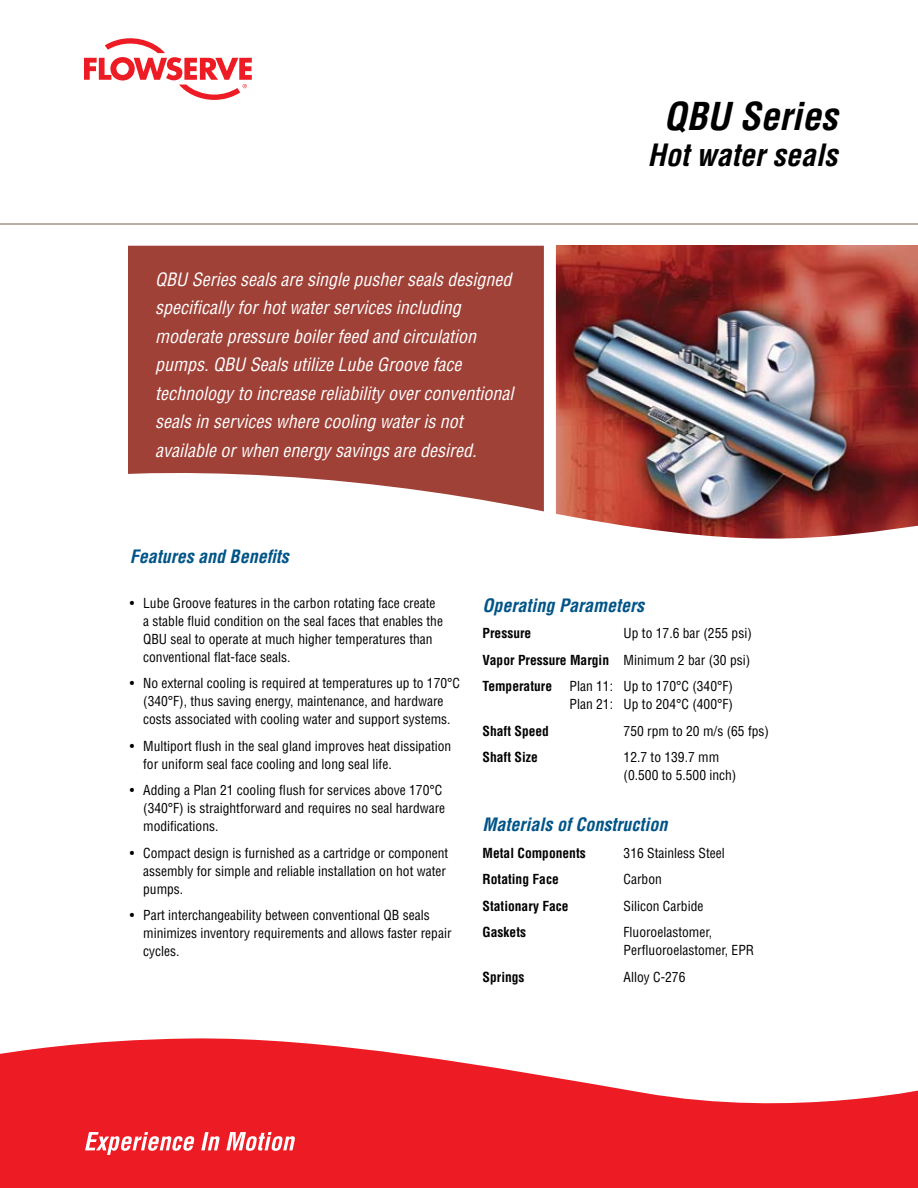
<style>
.page{position:relative;width:918px;height:1188px;background:#fff}
.page>*{position:absolute;margin:0;border:0;box-sizing:border-box;transform-origin:0 0}
.t1{font:italic 700 condensed 37.5px "Helvetica LT Std";color:#000}
.t2{font:italic 700 condensed 30px "Helvetica LT Std";color:#000}
.t3{font:italic condensed 18px/28.5px "Helvetica LT Std";color:#fff}
.t4{font:italic 700 condensed 18px "Helvetica LT Std";color:#005487}
.t5{font:condensed 13.5px/18px "Helvetica LT Std";color:#000}
.t6{font:700 condensed 13.5px "Helvetica LT Std";color:#000}
.s1{font-weight:700}
</style>
<div class="page">
<div style="left:128px;top:246px;width:416px;height:226px;background:#a04137"></div>
<img style="left:556px;top:246px;width:362px;height:226px">
<hr style="left:0;top:223px;width:918px;height:2px;background:#a1958b">
<svg style="left:128px;top:472px;width:790px;height:67px"></svg>
<div style="left:544px;top:232px;width:12px;height:307px;background:#fff"></div>
<svg style="left:84px;top:38px;width:168px;height:62px"></svg>
<svg style="left:0;top:1038px;width:918px;height:150px;fill:#ed1c24"></svg>
<svg style="left:85px;top:1132px;width:110px;height:23px"></svg>
<svg style="left:201px;top:1132px;width:19px;height:18px"></svg>
<svg style="left:226px;top:1132px;width:69px;height:19px"></svg>
<p class="t3" style="left:155px;top:265px;width:360px">QBU Series seals are single pusher seals designed specifically for hot water services including moderate pressure boiler feed and circulation pumps. QBU Seals utilize Lube Groove face technology to increase reliability over conventional seals in services where cooling water is not available or when energy savings are desired.</p>
<h1 class="t1" style="left:663px;top:93px;width:175px">QBU Series</h1>
<h2 class="t2" style="left:647px;top:136px;width:191px">Hot water seals</h2>
<h3 class="t4" style="left:130px;top:546px;width:160px">Features and Benefits</h3>
<p class="t5" style="left:143px;top:594px;width:301px;text-indent:-14px">• Lube Groove features in the carbon rotating face create a stable fluid condition on the seal faces that enables the QBU seal to operate at much higher temperatures than conventional flat-face seals.</p>
<p class="t5" style="left:130px;top:674px;width:332px;text-align:center">• No external cooling is required at temperatures up to 170°C (340°F), thus saving energy, maintenance, and hardware costs associated with cooling water and support systems.</p>
<p class="t5" style="left:143px;top:737px;width:310px;text-indent:-14px">• Multiport flush in the seal gland improves heat dissipation for uniform seal face cooling and long seal life.</p>
<p class="t5" style="left:143px;top:781px;width:304px;text-indent:-14px">• Adding a Plan 21 cooling flush for services above 170°C (340°F) is straightforward and requires no seal hardware modifications.</p>
<p class="t5" style="left:143px;top:844px;width:307px;text-indent:-14px">• Compact design is furnished as a cartridge or component assembly for simple and reliable installation on hot water pumps.</p>
<p class="t5" style="left:143px;top:906px;width:310px;text-indent:-14px">• Part interchangeability between conventional QB seals minimizes inventory requirements and allows faster repair cycles.</p>
<h3 class="t4" style="left:483px;top:594px;width:163px">Operating Parameters</h3>
<p class="t6" style="left:483px;top:625px;width:50px">Pressure</p>
<p class="t5" style="left:483px;top:620px;width:271px;line-height:26.5px;text-align:justify;text-indent:141px">Up to 17.6 bar (255 psi)<br><span class="s1">Vapor Pressure Margin</span> Minimum 2 bar (30 psi)<br><span class="s1">Temperature</span></p>
<p class="t5" style="left:570px;top:677px;width:165px">Plan 11: Up to 170°C (340°F)<br>Plan 21: Up to 204°C (400°F)</p>
<p class="t6" style="left:483px;top:722px;width:68px">Shaft Speed</p>
<p class="t5" style="left:624px;top:722px;width:147px">750 rpm to 20 m/s (65 fps)</p>
<p class="t6" style="left:483px;top:749px;width:57px">Shaft Size</p>
<p class="t5" style="left:624px;top:748px;width:114px">12.7 to 139.7 mm (0.500 to 5.500 inch)</p>
<h3 class="t4" style="left:483px;top:813px;width:187px">Materials of Construction</h3>
<p class="t6" style="left:483px;top:844px;width:105px">Metal Components</p>
<p class="t5" style="left:624px;top:844px;width:103px">316 Stainless Steel</p>
<p class="t6" style="left:483px;top:871px;width:78px">Rotating Face</p>
<p class="t5" style="left:624px;top:870px;width:40px">Carbon</p>
<p class="t6" style="left:483px;top:897px;width:88px">Stationary Face</p>
<p class="t5" style="left:624px;top:897px;width:81px">Silicon Carbide</p>
<p class="t6" style="left:483px;top:924px;width:45px">Gaskets</p>
<p class="t5" style="left:624px;top:923px;width:132px">Fluoroelastomer,<br>Perfluoroelastomer, EPR</p>
<p class="t6" style="left:483px;top:968px;width:43px">Springs</p>
<p class="t5" style="left:624px;top:968px;width:63px">Alloy C-276</p>
</div>
